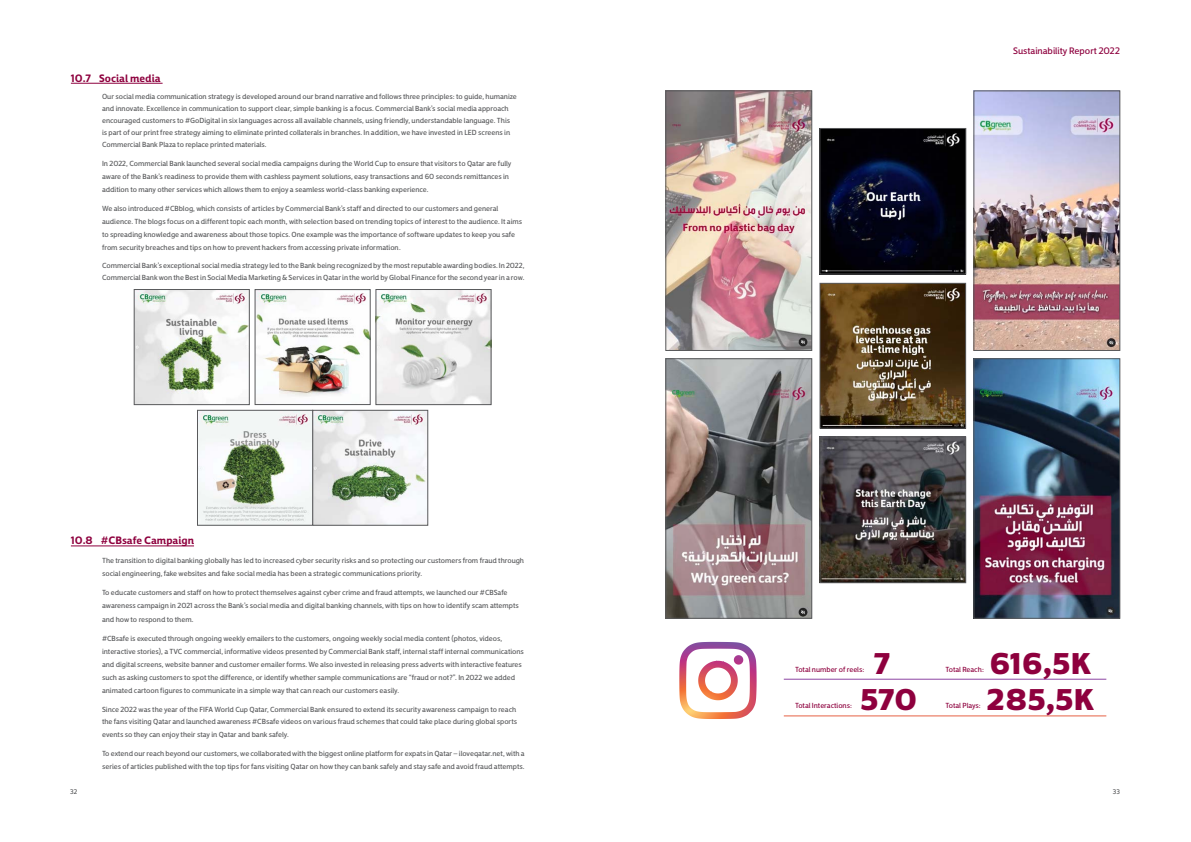
<style>
.page{position:relative;width:1191px;height:842px;background:#fff}
.page>*{position:absolute;margin:0;border:0;box-sizing:border-box;transform-origin:0 0}
.t1{font:700 expanded 44.8px/36.2px "Tanseek Modern Pro Arabic";letter-spacing:-.005em;color:#8e003e;text-align:center}
.t2{font:700 16px "Tanseek Modern Pro Arabic";color:#8e003e}
.t3{font:500 14px "Tanseek Mod Pro Arabic";color:#8e003e}
.t4{font:500 11px/13.2px "Tanseek Mod Pro Arabic";color:#58595b}
.t5{font:500 11px "Tanseek Mod Pro Arabic";color:#8e003e}
.t6{font:500 10px "Tanseek Mod Pro Arabic";color:#58595b}
</style>
<div class="page">
<hr style="left:71px;top:83px;width:92px;height:1px;background:#8e003e">
<hr style="left:71px;top:545px;width:123px;height:1px;background:#8e003e">
<img style="left:975px;top:93px;width:143px;height:256px">
<div style="left:973px;top:91px;width:147px;height:260px;border:1px solid #58595b"></div>
<img style="left:667px;top:93px;width:143px;height:256px">
<div style="left:665px;top:91px;width:147px;height:260px;border:1px solid #58595b"></div>
<img style="left:975px;top:360px;width:143px;height:256px">
<div style="left:973px;top:358px;width:147px;height:260px;border:1px solid #58595b"></div>
<img style="left:667px;top:360px;width:143px;height:256px">
<div style="left:665px;top:358px;width:147px;height:260px;border:1px solid #58595b"></div>
<img style="left:821px;top:285px;width:143px;height:141px">
<div style="left:819px;top:283px;width:147px;height:145px;border:1px solid #58595b"></div>
<img style="left:821px;top:439px;width:143px;height:142px">
<div style="left:819px;top:437px;width:147px;height:146px;border:1px solid #58595b"></div>
<img style="left:821px;top:130px;width:143px;height:142px">
<div style="left:819px;top:128px;width:147px;height:146px;border:1px solid #58595b"></div>
<svg style="left:679px;top:642px;width:77px;height:77px"></svg>
<hr style="left:784px;top:679px;width:322px;height:1px;background:#8c45a3">
<hr style="left:784px;top:715px;width:322px;height:1px;background:#e66145">
<img style="left:199px;top:412px;width:227px;height:111px">
<div style="left:312px;top:410px;width:116px;height:115px;border:1px solid #58595b"></div>
<div style="left:197px;top:410px;width:116px;height:115px;border:1px solid #58595b"></div>
<img style="left:136px;top:291px;width:111px;height:112px">
<div style="left:134px;top:289px;width:115px;height:116px;border:1px solid #58595b"></div>
<img style="left:378px;top:291px;width:111px;height:112px">
<div style="left:376px;top:289px;width:115px;height:116px;border:1px solid #58595b"></div>
<img style="left:257px;top:291px;width:111px;height:106px">
<div style="left:255px;top:289px;width:115px;height:116px;border:1px solid #58595b"></div>
<h2 class="t2" style="left:71px;top:67px;width:91px">10.7 Social media</h2>
<p class="t4" style="left:102px;top:90px;width:416px;line-height:11.9px">Our social media communication strategy is developed around our brand narrative and follows three principles: to guide, humanize and innovate. Excellence in communication to support clear, simple banking is a focus. Commercial Bank’s social media approach encouraged customers to #GoDigital in six languages across all available channels, using friendly, understandable language. This is part of our print free strategy aiming to eliminate printed collaterals in branches. In addition, we have invested in LED screens in Commercial Bank Plaza to replace printed materials.</p>
<p class="t4" style="left:102px;top:156px;width:411px">In 2022, Commercial Bank launched several social media campaigns during the World Cup to ensure that visitors to Qatar are fully aware of the Bank’s readiness to provide them with cashless payment solutions, easy transactions and 60 seconds remittances in addition to many other services which allows them to enjoy a seamless world-class banking experience.</p>
<p class="t4" style="left:102px;top:201px;width:421px">We also introduced #CBblog, which consists of articles by Commercial Bank’s staff and directed to our customers and general audience. The blogs focus on a different topic each month, with selection based on trending topics of interest to the audience. It aims to spreading knowledge and awareness about those topics. One example was the importance of software updates to keep you safe from security breaches and tips on how to prevent hackers from accessing private information.</p>
<p class="t4" style="left:102px;top:259px;width:424px;line-height:11.9px">Commercial Bank’s exceptional social media strategy led to the Bank being recognized by the most reputable awarding bodies. In 2022,<br>Commercial Bank won the Best in Social Media Marketing &amp; Services in Qatar in the world by Global Finance for the second year in a row.</p>
<h2 class="t2" style="left:71px;top:530px;width:125px">10.8 #CBsafe Campaign</h2>
<p class="t4" style="left:102px;top:553px;width:423px">The transition to digital banking globally has led to increased cyber security risks and so protecting our customers from fraud through social engineering, fake websites and fake social media has been a strategic communications priority.</p>
<p class="t4" style="left:102px;top:585px;width:418px">To educate customers and staff on how to protect themselves against cyber crime and fraud attempts, we launched our #CBSafe awareness campaign in 2021 across the Bank’s social media and digital banking channels, with tips on how to identify scam attempts and how to respond to them.</p>
<p class="t4" style="left:102px;top:631px;width:423px">#CBsafe is executed through ongoing weekly emailers to the customers, ongoing weekly social media content (photos, videos, interactive stories), a TVC commercial, informative videos presented by Commercial Bank staff, internal staff internal communications and digital screens, website banner and customer emailer forms. We also invested in releasing press adverts with interactive features such as asking customers to spot the difference, or identify whether sample communications are “fraud or not?”. In 2022 we added animated cartoon figures to communicate in a simple way that can reach our customers easily.</p>
<p class="t4" style="left:102px;top:702px;width:416px;line-height:12.6px;text-align:justify">Since 2022 was the year of the FIFA World Cup Qatar, Commercial Bank ensured to extend its security awareness campaign to reach the fans visiting Qatar and launched awareness #CBsafe videos on various fraud schemes that could take place during global sports events so they can enjoy their stay in Qatar and bank safely.</p>
<p class="t4" style="left:102px;top:746px;width:424px">To extend our reach beyond our customers, we collaborated with the biggest online platform for expats in Qatar – iloveqatar.net, with a series of articles published with the top tips for fans visiting Qatar on how they can bank safely and stay safe and avoid fraud attempts.</p>
<p class="t3" style="left:1013px;top:41px;width:108px">Sustainability Report 2022</p>
<h1 class="t1" style="left:860px;top:643px;width:59px">7<br>570</h1>
<h1 class="t1" style="left:987px;top:643px;width:109px;text-align:left">616,5K<br>285,5K</h1>
<p class="t5" style="left:795px;top:662px;width:71px">Total number of reels:</p>
<p class="t5" style="left:795px;top:698px;width:58px">Total Interactions:</p>
<p class="t5" style="left:945px;top:662px;width:40px">Total Reach:</p>
<p class="t5" style="left:945px;top:698px;width:37px">Total Plays:</p>
<p class="t6" style="left:70px;top:785px;width:9px">32</p>
<p class="t6" style="left:1112px;top:785px;width:9px">33</p>
</div>
